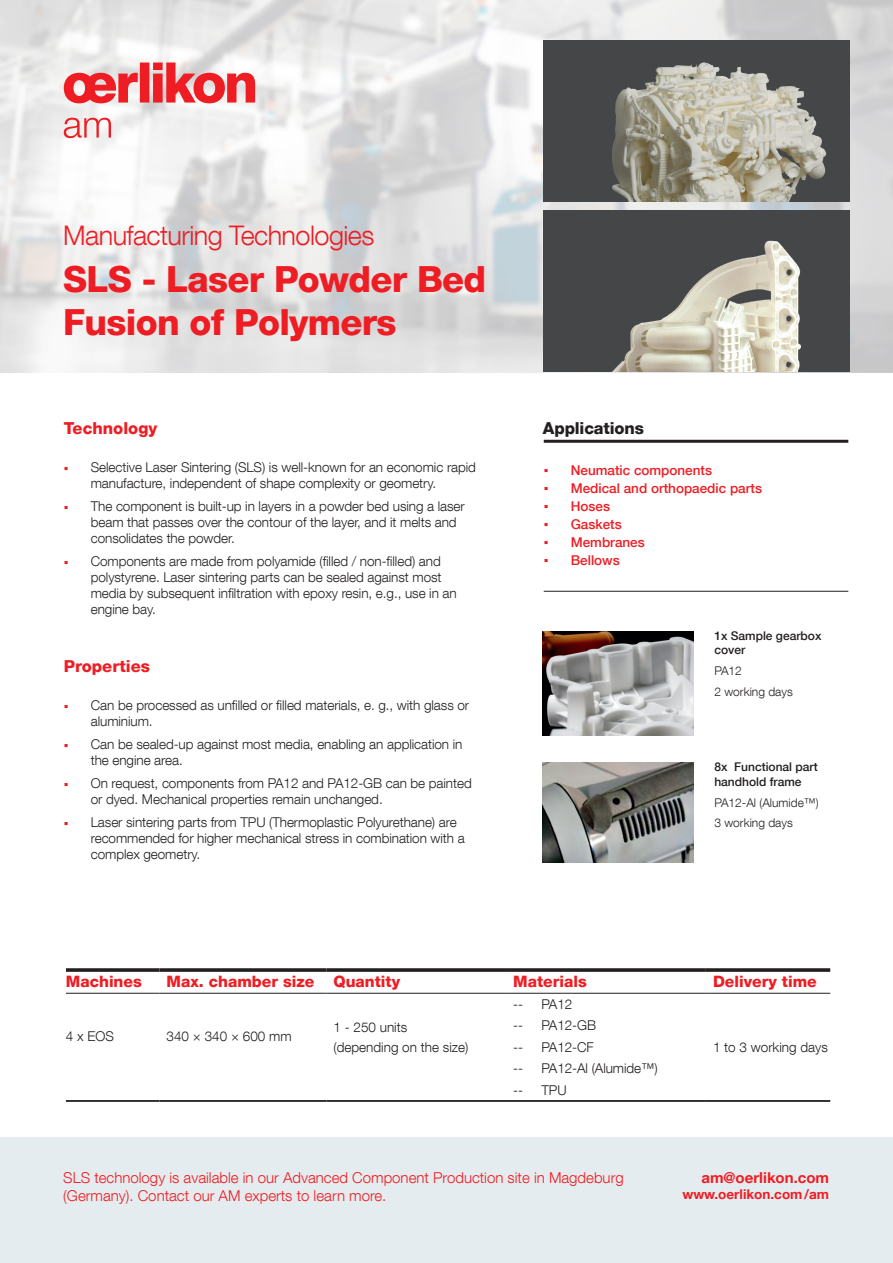
<style>
.page{position:relative;width:893px;height:1263px;background:#fff}
.page>*{position:absolute;margin:0;border:0;box-sizing:border-box;transform-origin:0 0}
.Aufzählung{font:800 36px/43.2px "Helvetica Neue LT Com";letter-spacing:-.02em;color:#ee1d23}
.Aufzählung-2{font:300 27px "Helvetica Neue LT Com";letter-spacing:-.02em;color:#ee1d23}
.Subtitle_red{font:800 16.5px "Helvetica Neue LT Com";color:#ee1d23}
.Copytext_e{font:800 16.5px "Helvetica Neue LT Com";letter-spacing:-.01em;color:#231f20}
.Subtitle_Table_red{font:800 15.75px "Helvetica Neue LT Com";color:#ee1d23}
.t1{font:300 15px/18px "Helvetica Neue LT Com";color:#ee1d23}
.t2{font:700 15px "Helvetica Neue LT Com";color:#ee1d23}
.Copytext_Table{font:300 13.5px/16.2px "Helvetica Neue LT Com";letter-spacing:-.005em;color:#231f20}
.Grundtext{font:300 13.5px "Helvetica Neue LT Com";letter-spacing:-.005em;color:#231f20}
.t3{font:500 13.5px "Helvetica Neue LT Com";color:#ee1d23}
.t4{font:700 13.5px "Helvetica Neue LT Com";color:#ee1d23}
.Grundtext-2{font:500 12px/14.4px "Helvetica Neue LT Com";color:#231f20}
.Grundtext-3{font:300 12px "Helvetica Neue LT Com";color:#231f20}
.s1{font-family:"Arial Narrow";font-weight:400;color:#ee1d23}
.s2{font-family:"Arial Narrow";font-weight:400}
</style>
<div class="page">
<div style="left:0;top:1137px;width:893px;height:126px;background:#e5ecef"></div>
<img style="left:0;top:0;width:893px;height:372px">
<hr style="left:544px;top:440px;width:304px;height:3px;background:#231f20">
<hr style="left:544px;top:591px;width:304px;height:1px;background:#231f20">
<div style="left:543px;top:40px;width:306px;height:162px;background:#454647"></div>
<img style="left:612px;top:63px;width:189px;height:139px">
<img style="left:543px;top:210px;width:306px;height:162px">
<img style="left:543px;top:631px;width:150px;height:105px">
<img style="left:543px;top:763px;width:150px;height:100px">
<hr style="left:159px;top:1100px;width:167px;height:2px;background:#231f20">
<svg style="left:66px;top:968px;width:93px;height:4px"></svg>
<hr style="left:66px;top:993px;width:93px;height:1px;background:#231f20">
<svg style="left:159px;top:968px;width:167px;height:4px"></svg>
<hr style="left:159px;top:993px;width:167px;height:1px;background:#231f20">
<svg style="left:326px;top:968px;width:180px;height:4px"></svg>
<svg style="left:506px;top:968px;width:200px;height:4px"></svg>
<svg style="left:706px;top:968px;width:124px;height:4px"></svg>
<hr style="left:326px;top:993px;width:180px;height:1px;background:#231f20">
<hr style="left:506px;top:993px;width:200px;height:1px;background:#231f20">
<hr style="left:706px;top:993px;width:124px;height:1px;background:#231f20">
<hr style="left:66px;top:1100px;width:93px;height:2px;background:#231f20">
<hr style="left:326px;top:1100px;width:180px;height:2px;background:#231f20">
<hr style="left:506px;top:1100px;width:200px;height:2px;background:#231f20">
<hr style="left:706px;top:1100px;width:124px;height:2px;background:#231f20">
<svg style="left:64px;top:63px;width:191px;height:40px"></svg>
<svg style="left:64px;top:118px;width:47px;height:20px"></svg>
<p class="Aufzählung-2" style="left:63px;top:219px;width:313px">Manufacturing Technologies</p>
<p class="Aufzählung" style="left:63px;top:258px;width:424px">SLS - Laser Powder Bed<br>Fusion of Polymers</p>
<p class="Subtitle_red" style="left:64px;top:418px;width:95px">Technology</p>
<p class="Copytext_Table" style="left:91px;top:459px;width:387px;text-indent:-27px"><span class="s1">▪</span> Selective Laser Sintering (SLS) is well-known for an economic rapid manufacture, independent of shape complexity or geometry.</p>
<p class="Copytext_Table" style="left:91px;top:498px;width:376px;text-indent:-27px"><span class="s1">▪</span> The component is built-up in layers in a powder bed using a laser beam that passes over the contour of the layer, and it melts and consolidates the powder.</p>
<p class="Copytext_Table" style="left:91px;top:553px;width:367px;text-indent:-27px"><span class="s1">▪</span> Components are made from polyamide (filled / non-filled) and polystyrene. Laser sintering parts can be sealed against most media by subsequent infiltration with epoxy resin, e.g., use in an engine bay.</p>
<p class="Subtitle_red" style="left:64px;top:656px;width:88px">Properties</p>
<p class="Copytext_Table" style="left:91px;top:697px;width:380px;text-indent:-27px"><span class="s1">▪</span> Can be processed as unfilled or filled materials, e. g., with glass or aluminium.</p>
<p class="Copytext_Table" style="left:91px;top:736px;width:373px;text-indent:-27px"><span class="s1">▪</span> Can be sealed-up against most media, enabling an application in the engine area.</p>
<p class="Copytext_Table" style="left:91px;top:775px;width:382px;text-indent:-27px"><span class="s1">▪</span> On request, components from PA12 and PA12-GB can be painted or dyed. Mechanical properties remain unchanged.</p>
<p class="Copytext_Table" style="left:91px;top:813px;width:375px;text-indent:-27px"><span class="s1">▪</span> Laser sintering parts from TPU (Thermoplastic Polyurethane) are recommended for higher mechanical stress in combination with a complex geometry.</p>
<p class="Copytext_e" style="left:543px;top:418px;width:102px">Applications</p>
<p class="t3" style="left:544px;top:462px;width:170px"><span class="s2">▪</span> Neumatic components</p>
<p class="t3" style="left:544px;top:480px;width:220px"><span class="s2">▪</span> Medical and orthopaedic parts</p>
<p class="t3" style="left:544px;top:498px;width:68px"><span class="s2">▪</span> Hoses</p>
<p class="t3" style="left:544px;top:516px;width:80px"><span class="s2">▪</span> Gaskets</p>
<p class="t3" style="left:544px;top:534px;width:103px"><span class="s2">▪</span> Membranes</p>
<p class="t3" style="left:544px;top:552px;width:78px"><span class="s2">▪</span> Bellows</p>
<p class="Grundtext-2" style="left:714px;top:628px;width:109px">1x Sample gearbox cover</p>
<p class="Grundtext-3" style="left:714px;top:664px;width:29px">PA12</p>
<p class="Grundtext-3" style="left:714px;top:684px;width:80px">2 working days</p>
<p class="Grundtext-2" style="left:714px;top:760px;width:105px">8x Functional part handhold frame</p>
<p class="Grundtext-3" style="left:714px;top:795px;width:106px">PA12-Al (Alumide™)</p>
<p class="Grundtext-3" style="left:714px;top:816px;width:80px">3 working days</p>
<p class="Subtitle_Table_red" style="left:66px;top:972px;width:77px">Machines</p>
<p class="Subtitle_Table_red" style="left:167px;top:972px;width:149px">Max. chamber size</p>
<p class="Subtitle_Table_red" style="left:334px;top:972px;width:68px">Quantity</p>
<p class="Subtitle_Table_red" style="left:513px;top:972px;width:75px">Materials</p>
<p class="Subtitle_Table_red" style="left:713px;top:972px;width:105px">Delivery time</p>
<p class="Grundtext" style="left:66px;top:1028px;width:50px">4 x EOS</p>
<p class="Grundtext" style="left:167px;top:1028px;width:127px">340 × 340 × 600 mm</p>
<p class="Copytext_Table" style="left:334px;top:1019px;width:75px">1 - 250 units</p>
<p class="Copytext_Table" style="left:334px;top:1039px;width:136px">(depending on the size)</p>
<p class="Grundtext" style="left:513px;top:996px;width:11px">--</p>
<p class="Grundtext" style="left:541px;top:996px;width:32px">PA12</p>
<p class="Grundtext" style="left:513px;top:1017px;width:11px">--</p>
<p class="Grundtext" style="left:541px;top:1017px;width:56px">PA12-GB</p>
<p class="Grundtext" style="left:513px;top:1039px;width:11px">--</p>
<p class="Grundtext" style="left:541px;top:1039px;width:54px">PA12-CF</p>
<p class="Grundtext" style="left:513px;top:1060px;width:11px">--</p>
<p class="Grundtext" style="left:541px;top:1060px;width:118px">PA12-Al (Alumide™)</p>
<p class="Grundtext" style="left:513px;top:1082px;width:11px">--</p>
<p class="Grundtext" style="left:541px;top:1082px;width:27px">TPU</p>
<p class="Grundtext" style="left:713px;top:1039px;width:116px">1 to 3 working days</p>
<p class="t1" style="left:63px;top:1168px;width:562px">SLS technology is available in our Advanced Component Production site in Magdeburg (Germany). Contact our AM experts to learn more.</p>
<p class="t2" style="left:701px;top:1168px;width:129px">am@oerlikon.com</p>
<p class="t4" style="left:682px;top:1186px;width:148px">www.oerlikon.com/am</p>
</div>
